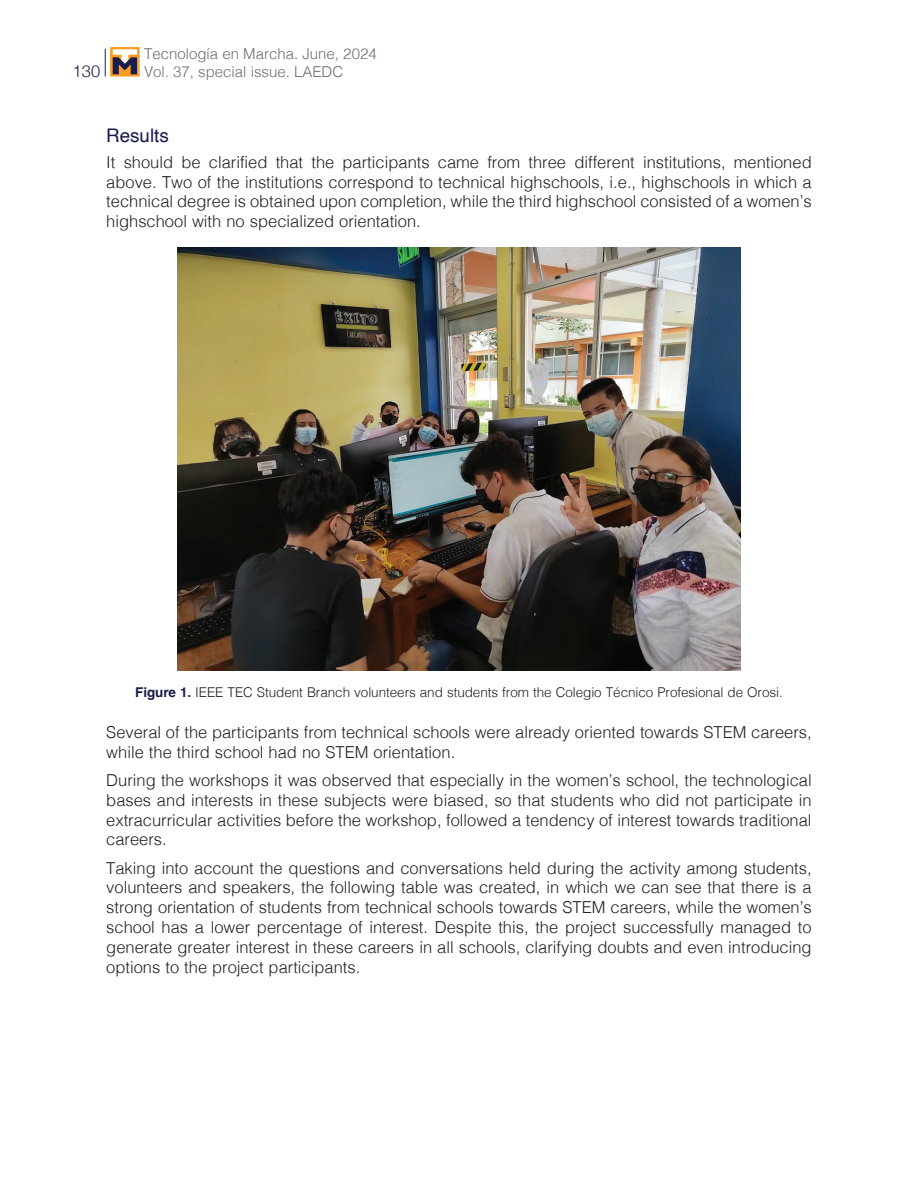
<style>
.page{position:relative;width:918px;height:1188px;background:#fff}
.page>*{position:absolute;margin:0;border:0;box-sizing:border-box;transform-origin:0 0}
.t1{font:18.75px "Helvetica";color:#1a1c4c}
.t2{font:300 16.5px/19.8px "Helvetica";color:#231f20;text-align:justify}
.t3{font:300 16.5px "Helvetica Neue";color:#1a1c4c}
.t4{font:300 15px "Helvetica";color:#6c6d70}
.t5{font:300 13.5px "Helvetica";letter-spacing:-.005em;color:#231f20}
.s1{font-weight:700;color:#1a1c4c}
</style>
<div class="page">
<svg style="left:105px;top:49px;width:1px;height:28px"></svg>
<svg style="left:110px;top:47px;width:30px;height:30px"></svg>
<svg style="left:113px;top:49px;width:24px;height:25px"></svg>
<img style="left:178px;top:248px;width:562px;height:422px">
<p class="t4" style="left:144px;top:40px;width:234px">Tecnología en Marcha. June, 2024</p>
<p class="t3" style="left:73px;top:57px;width:29px">130</p>
<p class="t4" style="left:144px;top:58px;width:201px">Vol. 37, special issue. LAEDC</p>
<p class="t1" style="left:106px;top:121px;width:64px">Results</p>
<p class="t2" style="left:106px;top:151px;width:707px">It should be clarified that the participants came from three different institutions, mentioned above. Two of the institutions correspond to technical highschools, i.e., highschools in which a technical degree is obtained upon completion, while the third highschool consisted of a women’s highschool with no specialized orientation.</p>
<p class="t5" style="left:135px;top:681px;width:649px"><span class="s1">Figure 1.</span> IEEE TEC Student Branch volunteers and students from the Colegio Técnico Profesional de Orosi.</p>
<p class="t2" style="left:106px;top:721px;width:707px">Several of the participants from technical schools were already oriented towards STEM careers, while the third school had no STEM orientation.</p>
<p class="t2" style="left:106px;top:769px;width:707px">During the workshops it was observed that especially in the women’s school, the technological bases and interests in these subjects were biased, so that students who did not participate in extracurricular activities before the workshop, followed a tendency of interest towards traditional careers.</p>
<p class="t2" style="left:106px;top:857px;width:707px">Taking into account the questions and conversations held during the activity among students, volunteers and speakers, the following table was created, in which we can see that there is a strong orientation of students from technical schools towards STEM careers, while the women’s school has a lower percentage of interest. Despite this, the project successfully managed to generate greater interest in these careers in all schools, clarifying doubts and even introducing options to the project participants.</p>
</div>
